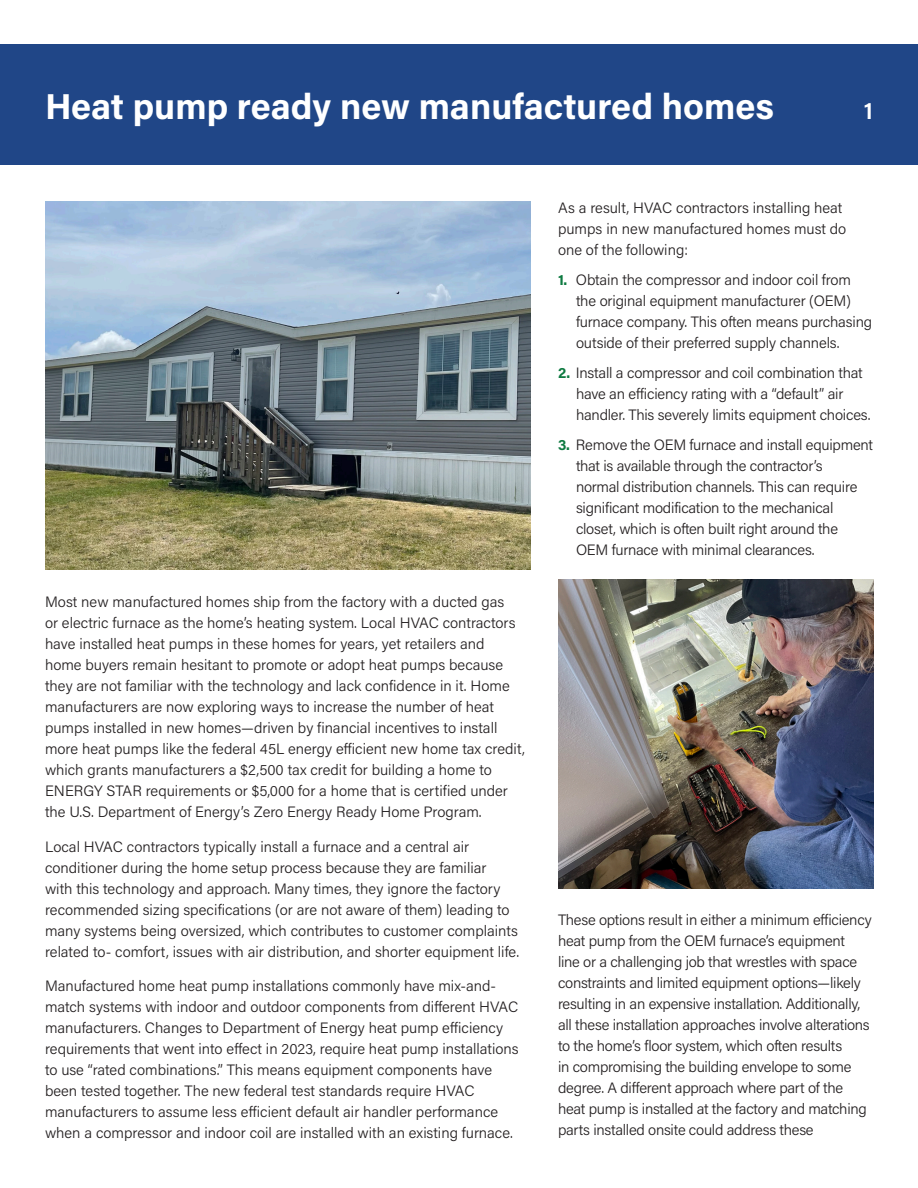
<style>
.page{position:relative;width:918px;height:1188px;background:#fff}
.page>*{position:absolute;margin:0;border:0;box-sizing:border-box;transform-origin:0 0}
.t1{font:700 36px "Acumin Pro";color:#fff}
.t2{font:600 24px "Acumin Pro";color:#fff}
.body_text{font:300 15px/21px "Acumin Pro";letter-spacing:-.005em;color:#231f20}
.s1{font-weight:700;color:#0e7a41}
</style>
<div class="page">
<div style="left:0;top:45px;width:918px;height:120px;background:#204687"></div>
<img style="left:558px;top:579px;width:315px;height:310px">
<img style="left:45px;top:202px;width:486px;height:367px">
<p class="t1" style="left:45px;top:81px;width:731px">Heat pump ready new manufactured homes</p>
<p class="t2" style="left:864px;top:94px;width:11px">1</p>
<p class="body_text" style="left:45px;top:591px;width:481px">Most new manufactured homes ship from the factory with a ducted gas<br>or electric furnace as the home’s heating system. Local HVAC contractors have installed heat pumps in these homes for years, yet retailers and home buyers remain hesitant to promote or adopt heat pumps because they are not familiar with the technology and lack confidence in it. Home manufacturers are now exploring ways to increase the number of heat pumps installed in new homes—driven by financial incentives to install more heat pumps like the federal 45L energy efficient new home tax credit, which grants manufacturers a $2,500 tax credit for building a home to ENERGY STAR requirements or $5,000 for a home that is certified under the U.S. Department of Energy’s Zero Energy Ready Home Program.</p>
<p class="body_text" style="left:45px;top:835px;width:476px">Local HVAC contractors typically install a furnace and a central air conditioner during the home setup process because they are familiar<br>with this technology and approach. Many times, they ignore the factory recommended sizing specifications (or are not aware of them) leading to many systems being oversized, which contributes to customer complaints related to- comfort, issues with air distribution, and shorter equipment life.</p>
<p class="body_text" style="left:45px;top:975px;width:475px">Manufactured home heat pump installations commonly have mix-and&shy;match systems with indoor and outdoor components from different HVAC manufacturers. Changes to Department of Energy heat pump efficiency requirements that went into effect in 2023, require heat pump installations to use “rated combinations.” This means equipment components have been tested together. The new federal test standards require HVAC manufacturers to assume less efficient default air handler performance when a compressor and indoor coil are installed with an existing furnace.</p>
<p class="body_text" style="left:558px;top:196px;width:290px">As a result, HVAC contractors installing heat pumps in new manufactured homes must do one of the following:</p>
<p class="body_text" style="left:576px;top:268px;width:298px;text-indent:-18px"><span class="s1">1.</span> Obtain the compressor and indoor coil from the original equipment manufacturer (OEM) furnace company. This often means purchasing outside of their preferred supply channels.</p>
<p class="body_text" style="left:576px;top:361px;width:296px;text-indent:-18px"><span class="s1">2.</span> Install a compressor and coil combination that have an efficiency rating with a “default” air handler. This severely limits equipment choices.</p>
<p class="body_text" style="left:576px;top:433px;width:298px;text-indent:-18px"><span class="s1">3.</span> Remove the OEM furnace and install equipment that is available through the contractor’s<br>normal distribution channels. This can require significant modification to the mechanical closet, which is often built right around the OEM furnace with minimal clearances.</p>
<p class="body_text" style="left:558px;top:909px;width:315px">These options result in either a minimum efficiency heat pump from the OEM furnace’s equipment<br>line or a challenging job that wrestles with space constraints and limited equipment options—likely resulting in an expensive installation. Additionally, all these installation approaches involve alterations to the home’s floor system, which often results<br>in compromising the building envelope to some degree. A different approach where part of the heat pump is installed at the factory and matching parts installed onsite could address these</p>
</div>
